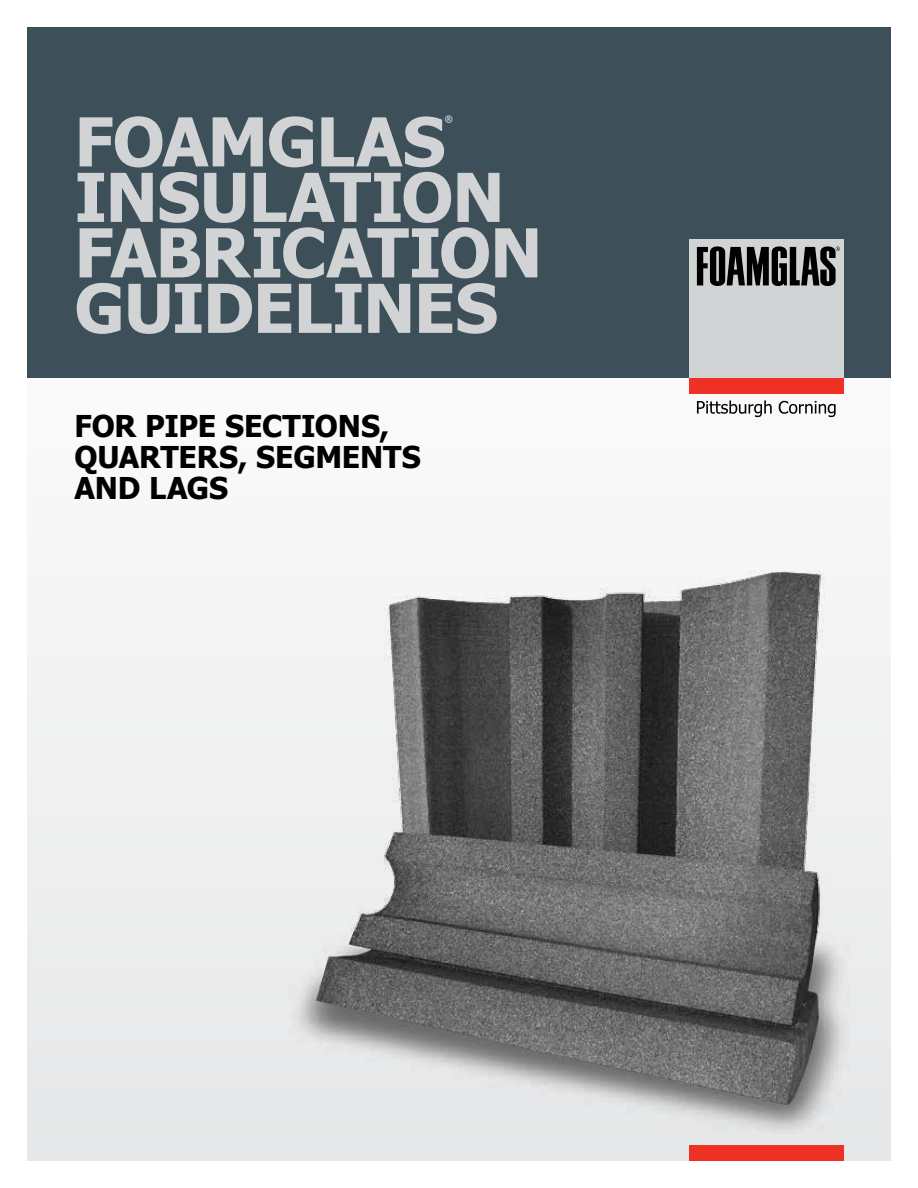
<style>
.page{position:relative;width:918px;height:1188px;background:#fff}
.page>*{position:absolute;margin:0;border:0;box-sizing:border-box;transform-origin:0 0}
.t1{font:700 67.5px/55.5px "Tahoma";letter-spacing:-.015em;color:#d1d3d4}
.t2{font:700 30px/31.2px "Tahoma";letter-spacing:-.005em;color:#000}
.t3{font:700 8.7px "Tahoma";color:#d1d3d4}
</style>
<div class="page">
<div style="left:27px;top:189px;width:864px;height:972px;background:#eff0f0"></div>
<img style="left:125px;top:397px;width:766px;height:737px">
<div style="left:27px;top:27px;width:864px;height:351px;background:#3d505a"></div>
<div style="left:689px;top:239px;width:154px;height:139px;background:#d1d3d4"></div>
<div style="left:689px;top:378px;width:154px;height:15px;background:#ee3124"></div>
<svg style="left:697px;top:246px;width:143px;height:40px"></svg>
<svg style="left:697px;top:400px;width:75px;height:17px"></svg>
<svg style="left:779px;top:401px;width:57px;height:16px"></svg>
<div style="left:689px;top:1146px;width:155px;height:15px;background:#ee3124"></div>
<h1 class="t1" style="left:75px;top:110px;width:372px">FOAMGLAS</h1>
<p class="t3" style="left:445px;top:113px;width:10px">®</p>
<h1 class="t1" style="left:75px;top:165px;width:469px">INSULATION<br>FABRICATION<br>GUIDELINES</h1>
<p class="t2" style="left:75px;top:408px;width:348px">FOR PIPE SECTIONS,<br>QUARTERS, SEGMENTS<br>AND LAGS</p>
</div>
